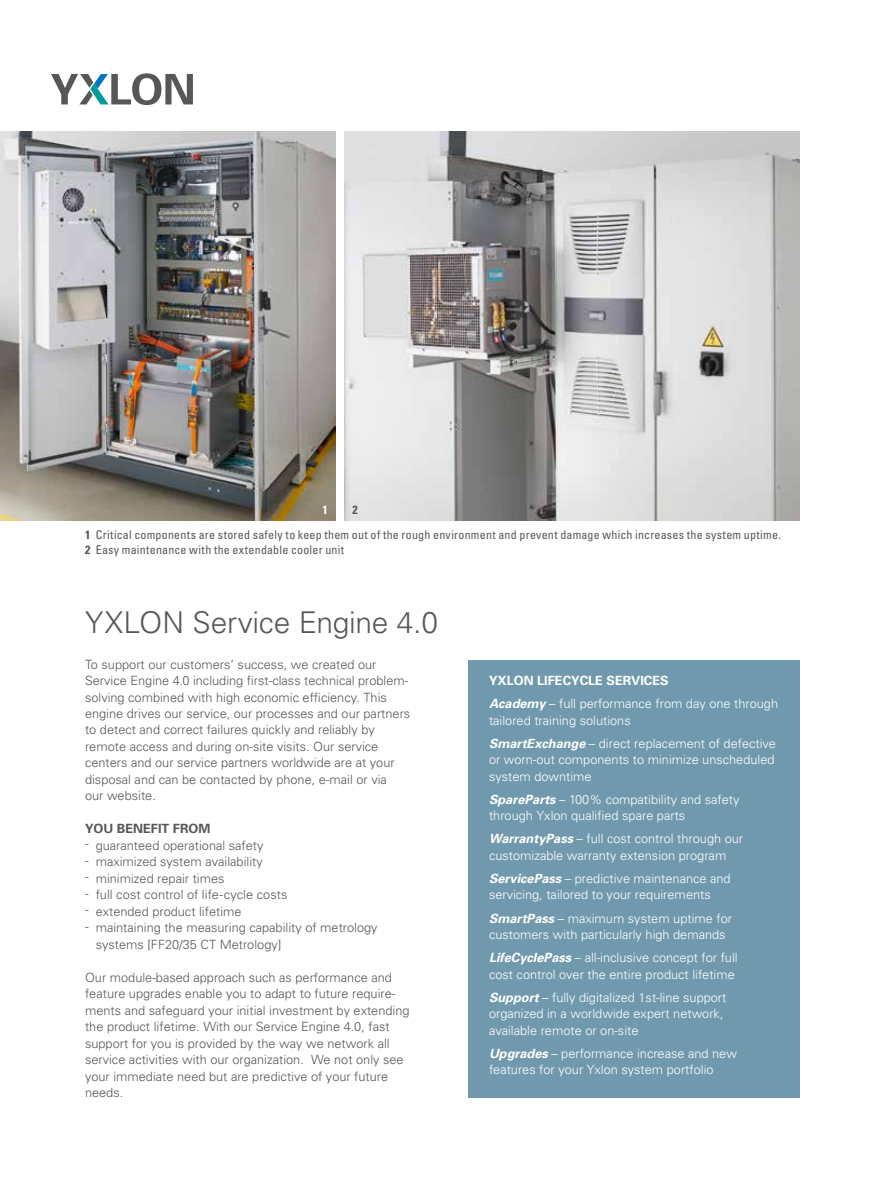
<style>
.page{position:relative;width:893px;height:1188px;background:#fff}
.page>*{position:absolute;margin:0;border:0;box-sizing:border-box;transform-origin:0 0}
.t1{font:300 30px "Univers";letter-spacing:-.01em;color:#575756}
.t2{font:300 12.75px/16.5px "Univers";color:#575756}
.t3{font:300 12.75px/16.5px "Univers";color:#fff}
.t4{font:700 12.75px "Univers";color:#575756}
.t5{font:condensed 12px/15px "Univers";letter-spacing:.02em;color:#575756}
.t6{font:700 condensed 12px "Univers";color:#fff}
.t7{font:700 condensed 12px "Univers";color:#575756}
.s1{font-weight:700}
.s2{font-weight:700;font-style:italic}
</style>
<div class="page">
<div style="left:468px;top:660px;width:331px;height:438px;background:#7199ad"></div>
<svg style="left:51px;top:73px;width:142px;height:32px"></svg>
<img style="left:0;top:132px;width:336px;height:388px">
<img style="left:344px;top:132px;width:455px;height:388px">
<p class="t6" style="left:323px;top:502px;width:7px">1</p>
<p class="t7" style="left:352px;top:502px;width:7px">2</p>
<p class="t5" style="left:85px;top:527px;width:697px"><span class="s1">1</span> Critical components are stored safely to keep them out of the rough environment and prevent damage which increases the system uptime.<br><span class="s1">2</span> Easy maintenance with the extendable cooler unit</p>
<h1 class="t1" style="left:85px;top:604px;width:354px">YXLON Service Engine 4.0</h1>
<p class="t2" style="left:85px;top:656px;width:327px">To support our customers’ success, we created our Service Engine 4.0 including first-class technical problem&shy;solving combined with high economic efficiency. This engine drives our service, our processes and our partners to detect and correct failures quickly and reliably by remote access and during on-site visits. Our service centers and our service partners worldwide are at your disposal and can be contacted by phone, e-mail or via<br>our website.</p>
<p class="t4" style="left:85px;top:821px;width:127px">YOU BENEFIT FROM</p>
<p class="t2" style="left:85px;top:837px;width:180px">- guaranteed operational safety</p>
<p class="t2" style="left:85px;top:854px;width:179px">- maximized system availability</p>
<p class="t2" style="left:85px;top:870px;width:141px">- minimized repair times</p>
<p class="t2" style="left:85px;top:887px;width:204px">- full cost control of life-cycle costs</p>
<p class="t2" style="left:85px;top:903px;width:158px">- extended product lifetime</p>
<p class="t2" style="left:96px;top:920px;width:283px;text-indent:-11px">- maintaining the measuring capability of metrology systems [FF20/35 CT Metrology]</p>
<p class="t2" style="left:85px;top:969px;width:326px">Our module-based approach such as performance and feature upgrades enable you to adapt to future require&shy;ments and safeguard your initial investment by extending the product lifetime. With our Service Engine 4.0, fast support for you is provided by the way we network all service activities with our organization. We not only see your immediate need but are predictive of your future needs.</p>
<p class="t3" style="left:489px;top:669px;width:291px;line-height:23.1px"><span class="s1">YXLON LIFECYCLE SERVICES<br></span><span class="s2">Academy</span> – full performance from day one through</p>
<p class="t3" style="left:489px;top:709px;width:289px;line-height:23.1px">tailored training solutions<br><span class="s2">SmartExchange</span> – direct replacement of defective</p>
<p class="t3" style="left:489px;top:751px;width:287px">or worn-out components to minimize unscheduled system downtime</p>
<p class="t3" style="left:489px;top:791px;width:252px"><span class="s2">SpareParts</span> – 100% compatibility and safety through Yxlon qualified spare parts</p>
<p class="t3" style="left:489px;top:831px;width:256px"><span class="s2">WarrantyPass</span> – full cost control through our customizable warranty extension program</p>
<p class="t3" style="left:489px;top:870px;width:243px"><span class="s2">ServicePass</span> – predictive maintenance and servicing, tailored to your requirements</p>
<p class="t3" style="left:489px;top:910px;width:245px"><span class="s2">SmartPass</span> – maximum system uptime for customers with particularly high demands</p>
<p class="t3" style="left:489px;top:949px;width:250px"><span class="s2">LifeCyclePass</span> – all-inclusive concept for full cost control over the entire product lifetime</p>
<p class="t3" style="left:489px;top:989px;width:239px"><span class="s2">Support</span> – fully digitalized 1st-line support organized in a worldwide expert network, available remote or on-site</p>
<p class="t3" style="left:489px;top:1045px;width:249px"><span class="s2">Upgrades</span> – performance increase and new features for your Yxlon system portfolio</p>
</div>
